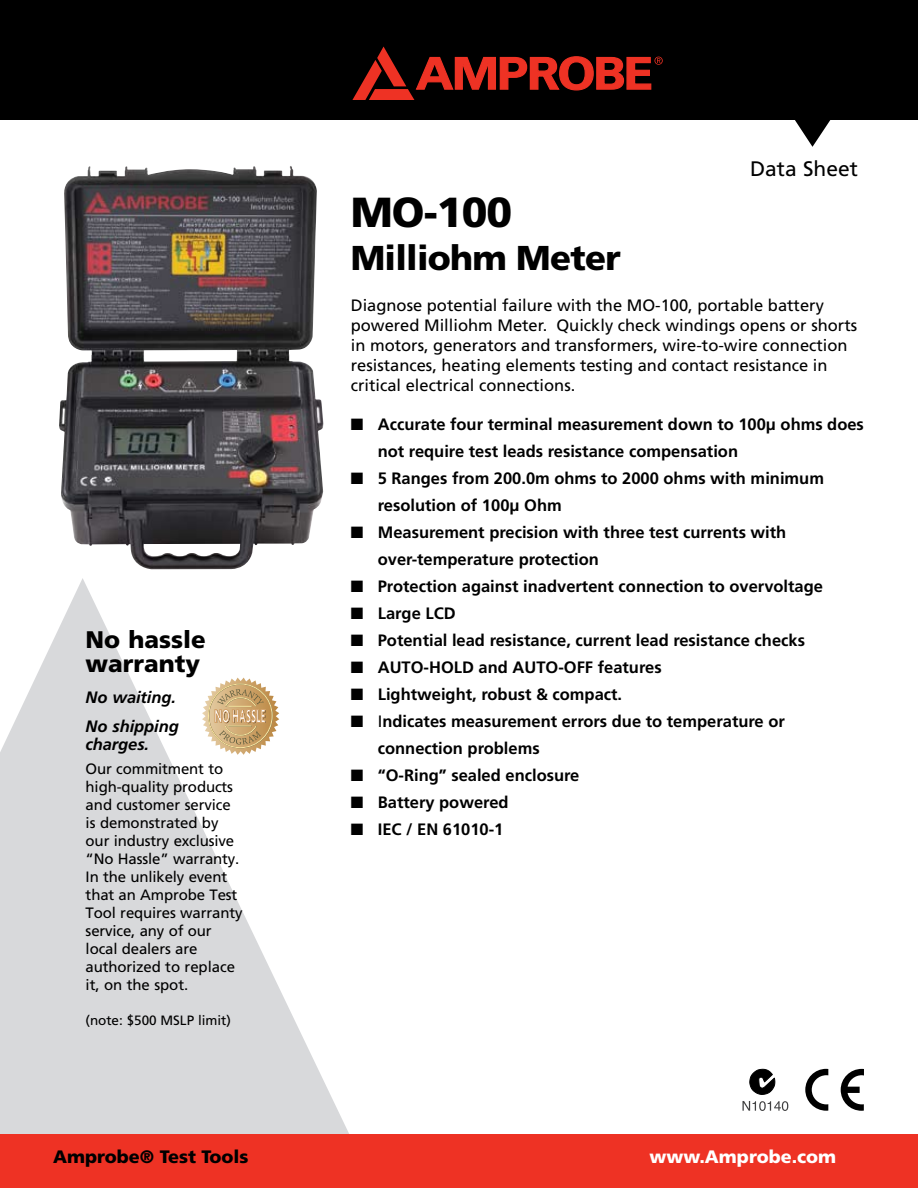
<style>
.page{position:relative;width:918px;height:1188px;background:#fff}
.page>*{position:absolute;margin:0;border:0;box-sizing:border-box;transform-origin:0 0}
.t1{font:900 42px "Frutiger";color:#000}
.t2{font:900 34.5px "Frutiger";letter-spacing:-.02em;color:#000}
.t3{font:900 24px/24px "Frutiger";color:#000}
.t4{font:21px "Frutiger";color:#000}
.t5{font:900 18px "Frutiger";color:#000}
.t6{font:900 18px "Frutiger";color:#fff}
.t7{font:700 16.5px/27px "Frutiger";color:#000}
.t8{font:16.5px/19.8px "Frutiger";color:#000}
.t9{font:italic 700 16.5px/28.5px "Frutiger";letter-spacing:-.005em;color:#000}
.t10{font:15px/18px "Frutiger";letter-spacing:-.01em;color:#000}
.t11{font:13.5px "Frutiger";letter-spacing:-.005em;color:#000}
.s1{font-weight:400}
</style>
<div class="page">
<svg style="left:0;top:578px;width:349px;height:556px;fill:#d8d9db"></svg>
<svg style="left:202px;top:678px;width:77px;height:77px"></svg>
<div style="left:0;top:1134px;width:918px;height:54px;background:#ee3224"></div>
<div style="left:0;top:0;width:918px;height:120px;background:#000"></div>
<svg style="left:795px;top:120px;width:36px;height:27px"></svg>
<svg style="left:352px;top:47px;width:311px;height:53px"></svg>
<svg style="left:841px;top:1069px;width:23px;height:42px"></svg>
<svg style="left:805px;top:1069px;width:23px;height:42px"></svg>
<svg style="left:742px;top:1069px;width:46px;height:42px"></svg>
<img style="left:59px;top:166px;width:264px;height:403px">
<h1 class="t1" style="left:351px;top:187px;width:163px">MO-100</h1>
<p class="t4" style="left:750px;top:156px;width:109px">Data Sheet</p>
<h3 class="t3" style="left:86px;top:627px;width:122px">No hassle warranty</h3>
<p class="t9" style="left:86px;top:683px;width:95px">No waiting.<br>No shipping</p>
<p class="t9" style="left:86px;top:730px;width:65px">charges.</p>
<p class="t10" style="left:86px;top:760px;width:158px">Our commitment to high-quality products and customer service is demonstrated by our industry exclusive “No Hassle” warranty.<br>In the unlikely event that an Amprobe Test<br>Tool requires warranty service, any of our local dealers are authorized to replace it, on the spot.</p>
<p class="t11" style="left:86px;top:1012px;width:147px">(note: $500 MSLP limit)</p>
<h2 class="t2" style="left:351px;top:237px;width:272px">Milliohm Meter</h2>
<p class="t8" style="left:351px;top:296px;width:508px">Diagnose potential failure with the MO-100, portable battery powered Milliohm Meter. Quickly check windings opens or shorts in motors, generators and transformers, wire-to-wire connection resistances, heating elements testing and contact resistance in critical electrical connections.</p>
<p class="t7" style="left:378px;top:411px;width:488px;text-indent:-27px">■ Accurate four terminal measurement down to 100μ ohms does not require test leads resistance compensation</p>
<p class="t7" style="left:378px;top:465px;width:448px;text-indent:-27px">■ 5 Ranges from 200.0m ohms to 2000 ohms with minimum resolution of 100μ Ohm</p>
<p class="t7" style="left:378px;top:519px;width:410px;text-indent:-27px">■ Measurement precision with three test currents with over-temperature protection</p>
<p class="t7" style="left:351px;top:573px;width:474px">■ Protection against inadvertent connection to overvoltage</p>
<p class="t7" style="left:351px;top:600px;width:106px">■ Large LCD</p>
<p class="t7" style="left:351px;top:627px;width:456px">■ Potential lead resistance, current lead resistance checks</p>
<p class="t7" style="left:351px;top:654px;width:312px">■ AUTO-HOLD and AUTO-OFF features</p>
<p class="t7" style="left:351px;top:681px;width:273px">■ Lightweight, robust &amp; compact.</p>
<p class="t7" style="left:378px;top:708px;width:409px;text-indent:-27px">■ <span class="s1">I</span>ndicates measurement errors due to temperature or connection problems</p>
<p class="t7" style="left:351px;top:762px;width:230px">■ “O-Ring” sealed enclosure</p>
<p class="t7" style="left:351px;top:789px;width:159px">■ Battery powered</p>
<p class="t7" style="left:351px;top:816px;width:154px">■ IEC / EN 61010-1</p>
<p class="t5" style="left:53px;top:1146px;width:197px">Amprobe® Test Tools</p>
<p class="t6" style="left:650px;top:1146px;width:188px">www.Amprobe.com</p>
</div>
